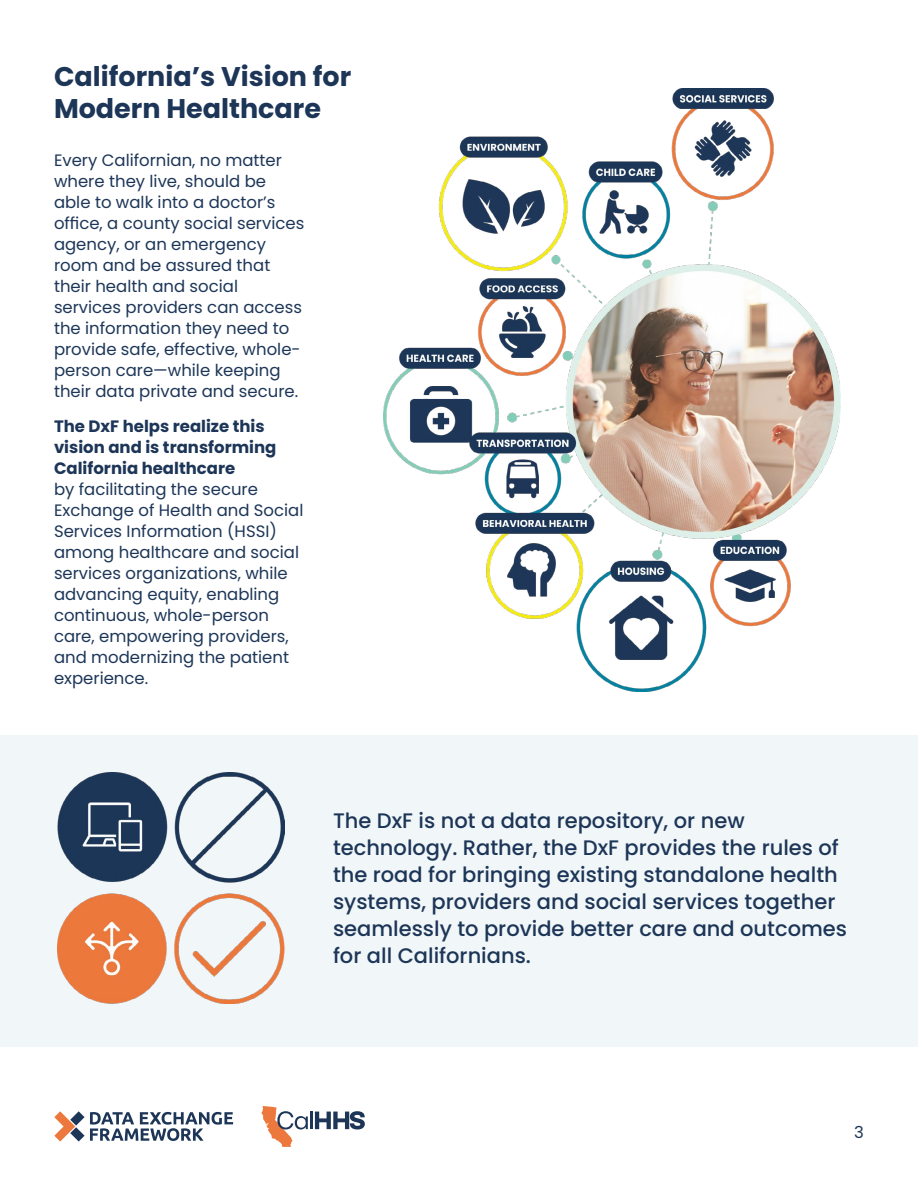
<style>
.page{position:relative;width:918px;height:1188px;background:#fff}
.page>*{position:absolute;margin:0;border:0;box-sizing:border-box;transform-origin:0 0}
.t1{font:700 27px/31.5px "Poppins";color:#1d3658}
.t2{font:500 21px/27px "Poppins";color:#1d3658}
.t3{font:16.5px/21px "Poppins";color:#1d3658}
.s1{font-weight:700}
</style>
<div class="page">
<svg style="left:54px;top:1111px;width:179px;height:31px"></svg>
<svg style="left:261px;top:1106px;width:104px;height:41px"></svg>
<div style="left:0;top:735px;width:918px;height:311px;background:#f1f6f8"></div>
<img style="left:384px;top:89px;width:456px;height:603px">
<img style="left:58px;top:773px;width:227px;height:230px">
<h2 class="t1" style="left:54px;top:61px;width:299px">California’s Vision for<br>Modern Healthcare</h2>
<p class="t3" style="left:54px;top:150px;width:252px">Every Californian, no matter where they live, should be able to walk into a doctor’s office, a county social services agency, or an emergency room and be assured that their health and social services providers can access the information they need to provide safe, effective, whole&shy;person care—while keeping their data private and secure.</p>
<p class="t3" style="left:54px;top:416px;width:251px"><span class="s1">The DxF helps realize this vision and is transforming<br>California healthcare<br></span>by facilitating the secure<br>Exchange of Health and Social<br>Services Information (HSSI) among healthcare and social services organizations, while advancing equity, enabling continuous, whole-person care, empowering providers, and modernizing the patient experience.</p>
<p class="t2" style="left:333px;top:808px;width:516px">The DxF is not a data repository, or new technology. Rather, the DxF provides the rules of the road for bringing existing standalone health systems, providers and social services together seamlessly to provide better care and outcomes for all Californians.</p>
<p class="t3" style="left:854px;top:1122px;width:11px">3</p>
</div>
